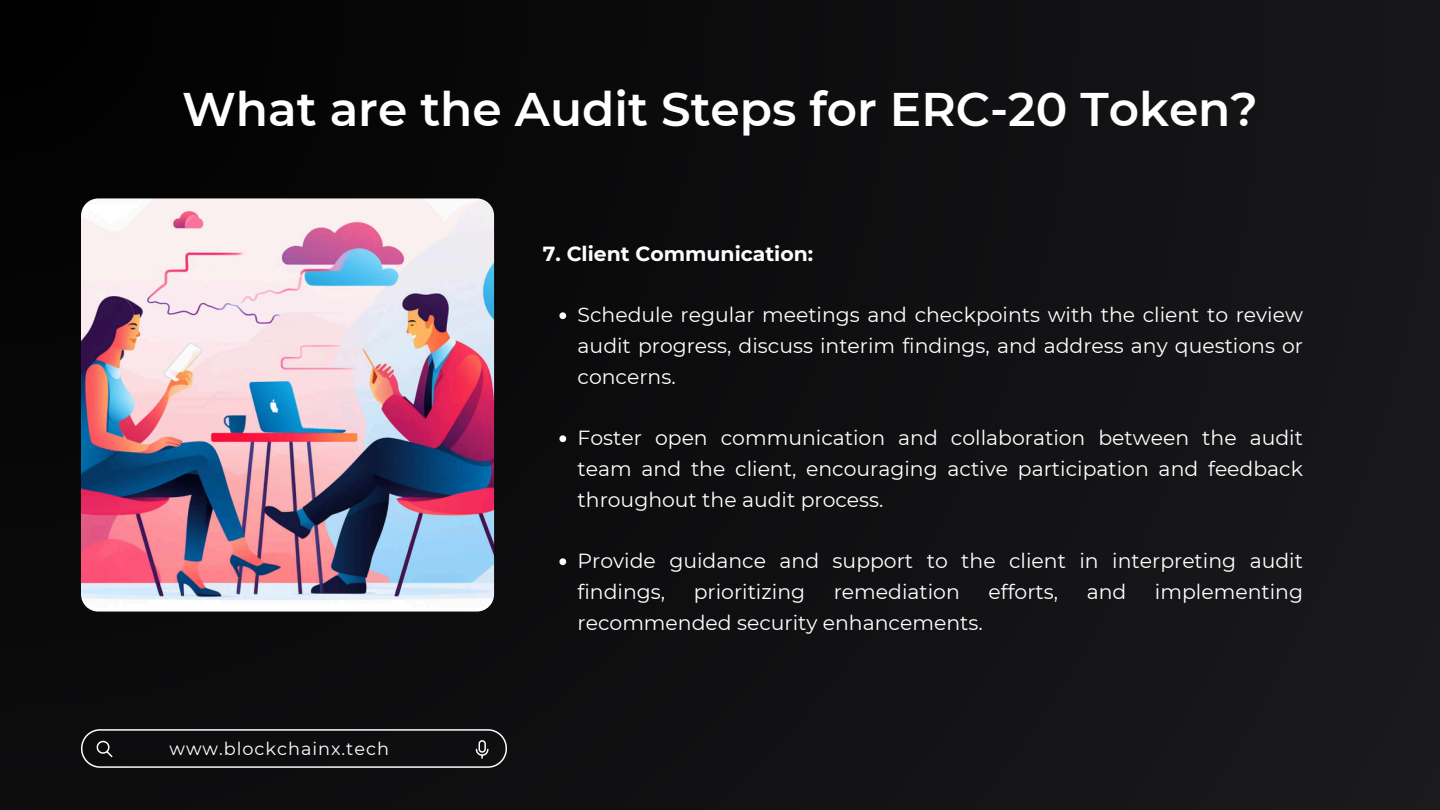
<style>
.page{position:relative;width:1440px;height:810px;background:#fff}
.page>*{position:absolute;margin:0;border:0;box-sizing:border-box;transform-origin:0 0}
.t1{font:600 47.1px "Montserrat";color:#fff}
.t2{font:20.4px/30.8px "Montserrat";color:#fff;text-align:justify}
.t3{font:700 20.4px "Montserrat";color:#fff}
.t4{font:17.7px "Montserrat";letter-spacing:.055em;color:#fff}
</style>
<div class="page">
<div style="left:0;top:0;width:1440px;height:810px;background:linear-gradient(to right,#050505,#18181b)"></div>
<svg style="left:81px;top:729px;width:426px;height:39px;background:#222223"></svg>
<img style="left:81px;top:198px;width:413px;height:414px;border-radius:17px">
<svg style="left:559px;top:312px;width:7px;height:7px"></svg>
<svg style="left:559px;top:435px;width:7px;height:7px"></svg>
<svg style="left:559px;top:558px;width:7px;height:7px"></svg>
<p class="t1" style="left:182px;top:80px;width:1077px">What are the Audit Steps for ERC-20 Token?</p>
<p class="t3" style="left:543px;top:241px;width:272px">7. Client Communication:</p>
<h2 class="t2" style="left:578px;top:299px;width:727px">Schedule regular meetings and checkpoints with the client to review audit progress, discuss interim findings, and address any questions or concerns.</h2>
<p class="t2" style="left:578px;top:422px;width:727px">Foster open communication and collaboration between the audit team and the client, encouraging active participation and feedback throughout the audit process.</p>
<p class="t4" style="left:170px;top:738px;width:221px">www.blockchainx.tech</p>
<p class="t2" style="left:578px;top:545px;width:727px">Provide guidance and support to the client in interpreting audit findings,</p>
<p class="t2" style="left:694px;top:576px;width:113px">prioritizing</p>
<p class="t2" style="left:834px;top:576px;width:128px">remediation</p>
<p class="t2" style="left:988px;top:576px;width:71px">efforts,</p>
<p class="t2" style="left:1087px;top:576px;width:41px">and</p>
<p class="t2" style="left:1155px;top:576px;width:150px">implementing</p>
<p class="t2" style="left:578px;top:607px;width:407px">recommended security enhancements.</p>
</div>
